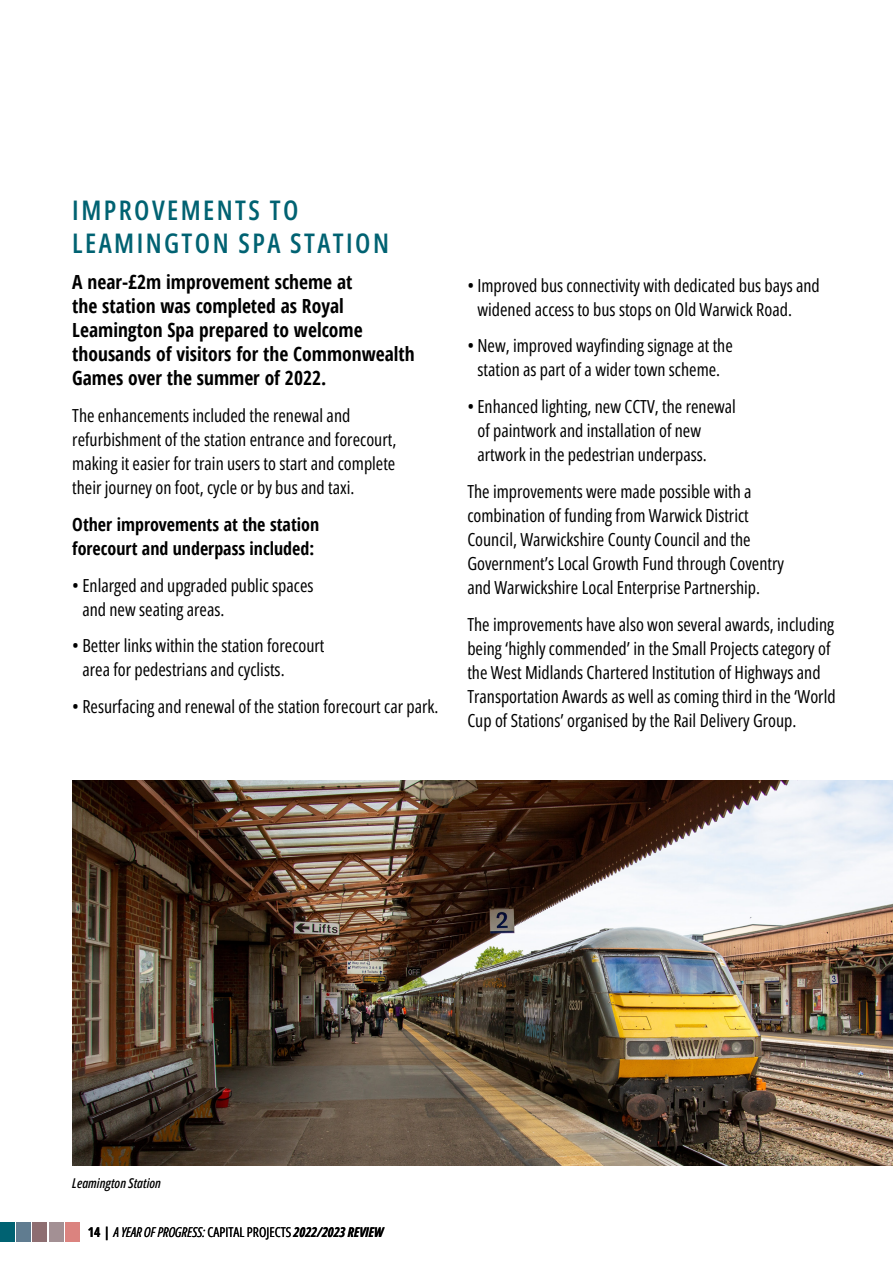
<style>
.page{position:relative;width:893px;height:1263px;background:#fff}
.page>*{position:absolute;margin:0;border:0;box-sizing:border-box;transform-origin:0 0}
.t1{font:600 27px/33px "Open Sans Condensed";letter-spacing:.09em;color:#006272}
.t2{font:700 condensed 19.5px/24px "Open Sans";color:#000}
.t3{font:18px/24px "Open Sans Condensed";color:#000}
.t4{font:700 condensed 18px/24px "Open Sans";color:#000}
.t5{font:italic 13.5px "Open Sans";color:#000}
.t6{font:italic 600 13.5px "Open Sans Condensed";color:#000}
.s1{font-weight:700;font-style:normal;font-stretch:condensed}
.s2{font-family:"Open Sans Condensed";font-style:normal}
</style>
<div class="page">
<img style="left:72px;top:780px;width:821px;height:385px">
<div style="left:0;top:1222px;width:14px;height:20px;background:#006272"></div>
<div style="left:16px;top:1222px;width:14px;height:20px;background:#607c90"></div>
<div style="left:33px;top:1222px;width:14px;height:20px;background:#8e6e71"></div>
<div style="left:49px;top:1222px;width:14px;height:20px;background:#a39094"></div>
<div style="left:66px;top:1222px;width:14px;height:20px;background:#db837f"></div>
<h1 class="t1" style="left:72px;top:193px;width:318px">IMPROVEMENTS TO<br>LEAMINGTON SPA STATION</h1>
<p class="t2" style="left:72px;top:270px;width:344px">A near-£2m improvement scheme at<br>the station was completed as Royal Leamington Spa prepared to welcome thousands of visitors for the Commonwealth Games over the summer of 2022.</p>
<p class="t3" style="left:72px;top:403px;width:325px">The enhancements included the renewal and refurbishment of the station entrance and forecourt, making it easier for train users to start and complete their journey on foot, cycle or by bus and taxi.</p>
<p class="t4" style="left:72px;top:512px;width:248px">Other improvements at the station forecourt and underpass included:</p>
<p class="t3" style="left:82px;top:573px;width:233px;text-indent:-10px">• Enlarged and upgraded public spaces and new seating areas.</p>
<p class="t3" style="left:82px;top:633px;width:244px;text-indent:-10px">• Better links within the station forecourt area for pedestrians and cyclists.</p>
<p class="t3" style="left:72px;top:694px;width:368px">• Resurfacing and renewal of the station forecourt car park.</p>
<p class="t3" style="left:477px;top:273px;width:344px;text-indent:-10px">• Improved bus connectivity with dedicated bus bays and widened access to bus stops on Old Warwick Road.</p>
<p class="t3" style="left:467px;top:333px;width:267px;text-align:center">• New, improved wayfinding signage at the station as part of a wider town scheme.</p>
<p class="t3" style="left:477px;top:394px;width:260px;text-indent:-10px">• Enhanced lighting, new CCTV, the renewal of paintwork and installation of new artwork in the pedestrian underpass.</p>
<p class="t3" style="left:467px;top:479px;width:318px">The improvements were made possible with a combination of funding from Warwick District Council, Warwickshire County Council and the Government’s Local Growth Fund through Coventry and Warwickshire Local Enterprise Partnership.</p>
<p class="t3" style="left:467px;top:612px;width:370px">The improvements have also won several awards, including being ‘highly commended’ in the Small Projects category of the West Midlands Chartered Institution of Highways and Transportation Awards as well as coming third in the ‘World Cup of Stations’ organised by the Rail Delivery Group.</p>
<p class="t6" style="left:72px;top:1174px;width:90px">Leamington Station</p>
<p class="t5" style="left:88px;top:1223px;width:297px"><span class="s1">14 |</span> A YEAR OF PROGRESS: <span class="s2">CAPITAL PROJECTS</span> 2022/2023 REVIEW</p>
</div>
